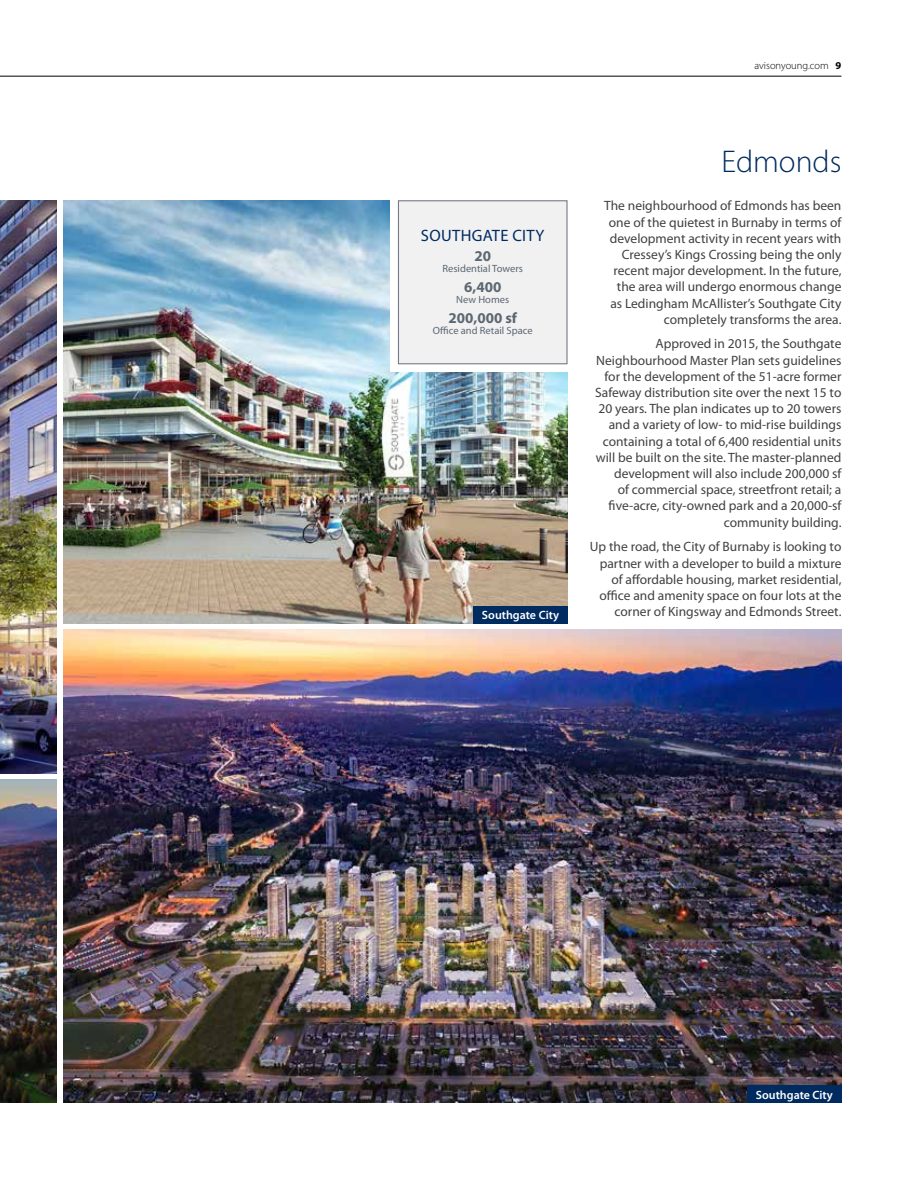
<style>
.page{position:relative;width:918px;height:1188px;background:#fff}
.page>*{position:absolute;margin:0;border:0;box-sizing:border-box;transform-origin:0 0}
.t1{font:300 31.5px "Myriad Pro";color:#002b60}
.t2{font:16.5px "Myriad Pro";letter-spacing:.02em;color:#002b60}
.t3{font:700 15px "Myriad Pro";color:#5c6771}
.t4{font:13.5px/16.2px "Myriad Pro";color:#414042;text-align:right}
.t5{font:600 12px "Myriad Pro";color:#fff}
.t6{font:10.5px "Myriad Pro";color:#5c6771}
.t7{font:300 10.5px "Myriad Pro";color:#000}
.s1{font-weight:700}
</style>
<div class="page">
<img style="left:64px;top:200px;width:504px;height:423px">
<div style="left:390px;top:200px;width:178px;height:172px;background:#fff"></div>
<img style="left:0;top:200px;width:57px;height:573px">
<img style="left:0;top:779px;width:57px;height:324px">
<img style="left:64px;top:630px;width:777px;height:473px">
<div style="left:747px;top:1085px;width:94px;height:18px;background:#002b60"></div>
<div style="left:473px;top:606px;width:95px;height:17px;background:#002b60"></div>
<div style="left:398px;top:200px;width:170px;height:164px;background:#f1f1f2;border:1px solid #767b85"></div>
<hr style="left:0;top:76px;width:841px;height:1px;background:#000">
<p class="t2" style="left:421px;top:225px;width:125px">SOUTHGATE CITY</p>
<p class="t3" style="left:474px;top:247px;width:18px">20</p>
<p class="t6" style="left:443px;top:262px;width:82px">Residential Towers</p>
<p class="t3" style="left:464px;top:278px;width:39px">6,400</p>
<p class="t6" style="left:456px;top:293px;width:54px">New Homes</p>
<p class="t3" style="left:448px;top:309px;width:70px">200,000 sf</p>
<p class="t6" style="left:433px;top:324px;width:101px">Office and Retail Space</p>
<p class="t5" style="left:482px;top:607px;width:79px">Southgate City</p>
<p class="t7" style="left:754px;top:59px;width:88px">avisonyoung.com <span class="s1">9</span></p>
<h1 class="t1" style="left:721px;top:143px;width:122px">Edmonds</h1>
<p class="t4" style="left:604px;top:198px;width:239px">The neighbourhood of Edmonds has been one of the quietest in Burnaby in terms of development activity in recent years with Cressey’s Kings Crossing being the only recent major development. In the future, the area will undergo enormous change as Ledingham McAllister’s Southgate City completely transforms the area.</p>
<p class="t4" style="left:595px;top:336px;width:248px">Approved in 2015, the Southgate Neighbourhood Master Plan sets guidelines for the development of the 51-acre former Safeway distribution site over the next 15 to 20 years. The plan indicates up to 20 towers and a variety of low- to mid-rise buildings containing a total of 6,400 residential units will be built on the site. The master-planned development will also include 200,000 sf<br>of commercial space, streetfront retail; a five-acre, city-owned park and a 20,000-sf community building.</p>
<p class="t4" style="left:590px;top:539px;width:253px">Up the road, the City of Burnaby is looking to partner with a developer to build a mixture of affordable housing, market residential, office and amenity space on four lots at the corner of Kingsway and Edmonds Street.</p>
<p class="t5" style="left:756px;top:1087px;width:79px">Southgate City</p>
</div>
